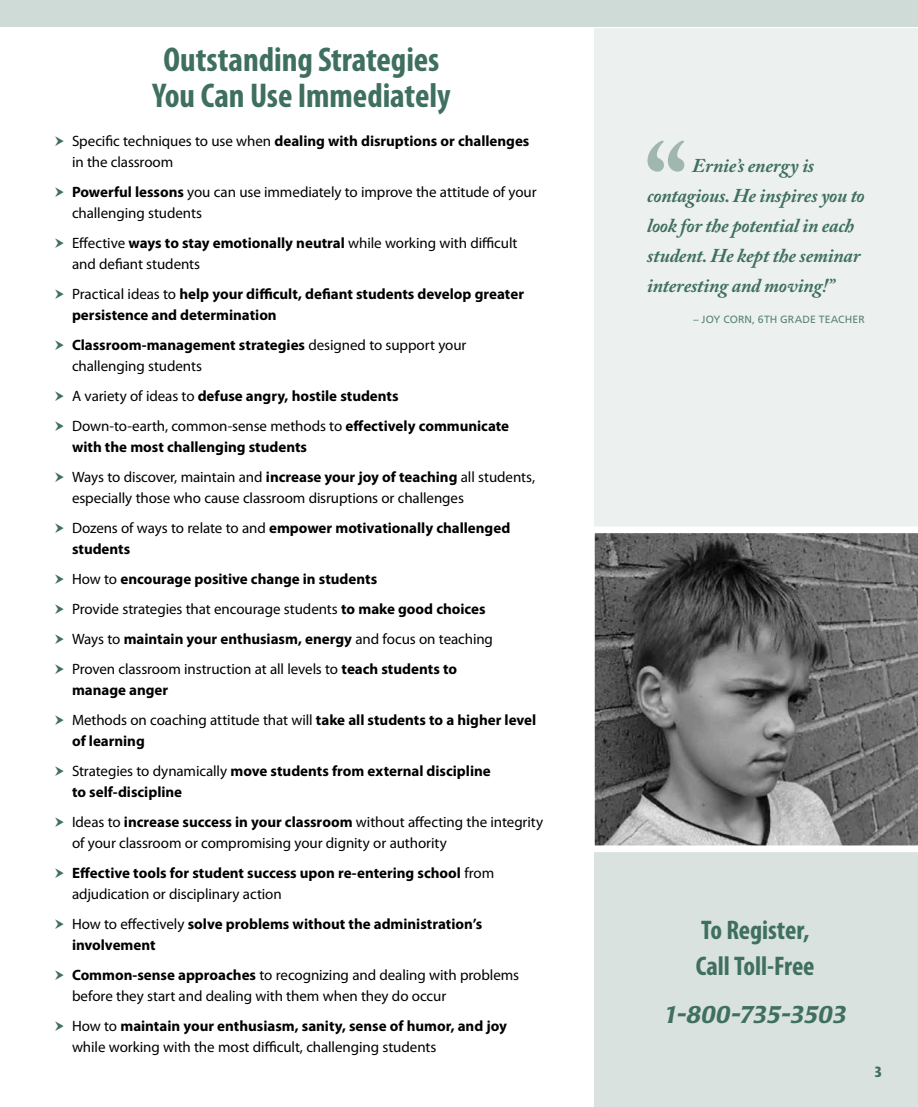
<style>
.page{position:relative;width:918px;height:1107px;background:#fff}
.page>*{position:absolute;margin:0;border:0;box-sizing:border-box;transform-origin:0 0}
.t1{font:700 condensed 34.5px/36px "Myriad Pro";color:#3f6f60;text-align:center}
.t2{font:700 condensed 27px/36px "Myriad Pro";color:#3f6f60}
.t3{font:italic 500 24px "Laudatio BQ";letter-spacing:-.02em;color:#3f6f60}
.t4{font:italic 700 19.5px/30px "Adobe Caslon Pro";letter-spacing:-.01em;color:#3f6f60}
.t5{font:15px/30px "Myriad Pro";letter-spacing:-.005em;color:#000}
.t6{font:700 15px/30px "Myriad Pro";color:#000}
.t7{font:700 condensed 15px "Laudatio BQ";color:#3f6f60}
.t8{font:10.5px "Frutiger LT Std";letter-spacing:.01em;color:#5a8376}
.s1{font-weight:700}
.s2{font-weight:400}
</style>
<div class="page">
<div style="left:0;top:0;width:918px;height:27px;background:#cfdbd7"></div>
<div style="left:594px;top:834px;width:324px;height:273px;background:#d9e2df"></div>
<div style="left:594px;top:28px;width:324px;height:756px;background:#ecf1ef"></div>
<svg style="left:648px;top:141px;width:36px;height:31px"></svg>
<svg style="left:594px;top:527px;width:324px;height:325px;background:#717171"></svg>
<h1 class="t1" style="left:152px;top:41px;width:300px">Outstanding Strategies<br>You Can Use Immediately</h1>
<p class="t5" style="left:72px;top:130px;width:459px;line-height:21px">Specific techniques to use when <span class="s1">dealing with disruptions or challenges </span>in the classroom</p>
<p class="t5" style="left:72px;top:181px;width:466px;line-height:21px"><span class="s1">Powerful lessons</span> you can use immediately to improve the attitude of your challenging students</p>
<p class="t5" style="left:72px;top:232px;width:447px;line-height:21px">Effective <span class="s1">ways to stay emotionally neutral</span> while working with difficult and defiant students</p>
<p class="t6" style="left:72px;top:283px;width:454px;line-height:21px"><span class="s2">Practical ideas to</span> help your difficult, defiant students develop greater persistence and determination</p>
<p class="t5" style="left:72px;top:334px;width:396px;line-height:21px"><span class="s1">Classroom‑management strategies</span> designed to support your challenging students</p>
<p class="t5" style="left:72px;top:381px;width:439px">A variety of ideas to <span class="s1">defuse angry, hostile students<br></span>Down‑to‑earth, common‑sense methods to <span class="s1">effectively communicate</span></p>
<p class="t6" style="left:72px;top:431px;width:465px">with the most challenging students<br><span class="s2">Ways to discover, maintain and</span> increase your joy of teaching <span class="s2">all students,</span></p>
<p class="t5" style="left:72px;top:483px;width:440px">especially those who cause classroom disruptions or challenges<br>Dozens of ways to relate to and <span class="s1">empower motivationally challenged</span></p>
<p class="t5" style="left:72px;top:534px;width:423px"><span class="s1">students<br></span>How to <span class="s1">encourage positive change in students<br></span>Provide strategies that encourage students <span class="s1">to make good choices </span>Ways to <span class="s1">maintain your enthusiasm, energy</span> and focus on teaching Proven classroom instruction at all levels to <span class="s1">teach students to</span></p>
<p class="t6" style="left:72px;top:674px;width:466px">manage anger<br><span class="s2">Methods on coaching attitude that will</span> take all students to a higher level</p>
<p class="t6" style="left:72px;top:725px;width:420px">of learning<br><span class="s2">Strategies to dynamically</span> move students from external discipline</p>
<p class="t6" style="left:72px;top:776px;width:473px">to self‑discipline<br><span class="s2">Ideas to</span> increase success in your classroom <span class="s2">without affecting the integrity</span></p>
<p class="t5" style="left:72px;top:828px;width:424px">of your classroom or compromising your dignity or authority<br><span class="s1">Effective tools for student success upon re‑entering school</span> from</p>
<p class="t5" style="left:72px;top:879px;width:412px">adjudication or disciplinary action<br>How to effectively <span class="s1">solve problems without the administration’s</span></p>
<p class="t5" style="left:72px;top:930px;width:449px"><span class="s1">involvement<br>Common‑sense approaches</span> to recognizing and dealing with problems</p>
<p class="t5" style="left:72px;top:981px;width:437px">before they start and dealing with them when they do occur<br>How to <span class="s1">maintain your enthusiasm, sanity, sense of humor, and joy</span></p>
<p class="t5" style="left:72px;top:1032px;width:366px">while working with the most difficult, challenging students</p>
<h3 class="t4" style="left:647px;top:150px;width:219px;text-indent:45px">Ernie’s energy is contagious. He inspires you to look for the potential in each student. He kept the seminar interesting and moving!”</h3>
<p class="t8" style="left:694px;top:313px;width:173px">– JOY CORN, 6TH GRADE TEACHER</p>
<h2 class="t2" style="left:696px;top:912px;width:120px">To Register,<br>Call Toll-Free</h2>
<h3 class="t3" style="left:664px;top:1001px;width:185px">1-800-735-3503</h3>
<p class="t7" style="left:874px;top:1063px;width:9px">3</p>
</div>
